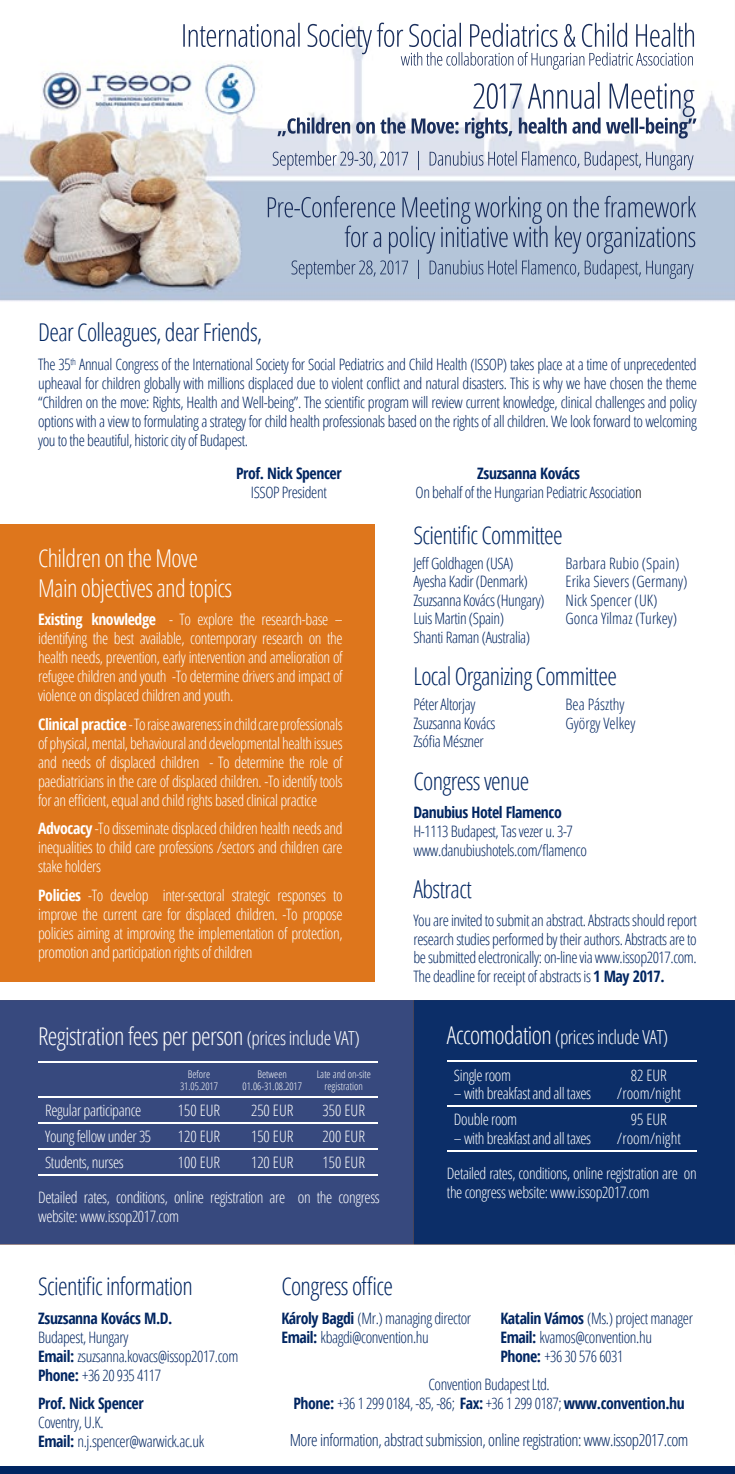
<style>
.page{position:relative;width:735px;height:1474px;background:#fff}
.page>*{position:absolute;margin:0;border:0;box-sizing:border-box;transform-origin:0 0}
.t1{font:300 condensed 24.5px "Open Sans";letter-spacing:-.025em;color:#002561}
.t2{font:300 condensed 24.5px/29.4px "Open Sans";letter-spacing:-.025em;color:#fff}
.t3{font:300 condensed 19.25px "Open Sans";letter-spacing:-.025em;color:#fff}
.t4{font:300 condensed 16.62px "Open Sans";letter-spacing:-.025em;color:#002561}
.t5{font:300 condensed 15.75px/18.9px "Open Sans";letter-spacing:-.025em;color:#002561}
.t6{font:300 condensed 15.75px/18.9px "Open Sans";letter-spacing:-.025em;color:#fff;text-align:justify}
.t7{font:300 condensed 15.75px/18.4px "Open Sans";color:#002561}
.t8{font:700 condensed 15.75px "Open Sans";letter-spacing:-.025em;color:#002561}
.t9{font:300 condensed 15.75px/18.9px "Open Sans";color:#fff;text-align:center}
.t10{font:300 condensed 10.5px/12.6px "Open Sans";color:#fff;text-align:center}
.s1{color:#000}
.s2{font-weight:700}
.s3{font-size:19.25px}
.s4{font-size:24.5px}
</style>
<div class="page">
<img style="left:0;top:22px;width:734px;height:1223px">
<div style="left:0;top:523px;width:375px;height:458px;background:#de761c"></div>
<div style="left:0;top:1000px;width:413px;height:244px;background:#37497e"></div>
<div style="left:413px;top:1000px;width:321px;height:244px;background:#0c2e68"></div>
<hr style="left:38px;top:1061px;width:125px;height:2px;background:#fff">
<hr style="left:163px;top:1061px;width:72px;height:2px;background:#fff">
<hr style="left:235px;top:1061px;width:74px;height:2px;background:#fff">
<hr style="left:309px;top:1061px;width:69px;height:2px;background:#fff">
<hr style="left:38px;top:1096px;width:125px;height:1px;background:#fff">
<hr style="left:163px;top:1096px;width:72px;height:1px;background:#fff">
<hr style="left:235px;top:1096px;width:74px;height:1px;background:#fff">
<hr style="left:309px;top:1096px;width:69px;height:1px;background:#fff">
<hr style="left:38px;top:1122px;width:125px;height:1px;background:#fff">
<hr style="left:163px;top:1122px;width:72px;height:1px;background:#fff">
<hr style="left:235px;top:1122px;width:74px;height:1px;background:#fff">
<hr style="left:309px;top:1122px;width:69px;height:1px;background:#fff">
<hr style="left:38px;top:1148px;width:125px;height:1px;background:#fff">
<hr style="left:163px;top:1148px;width:72px;height:1px;background:#fff">
<hr style="left:235px;top:1148px;width:74px;height:1px;background:#fff">
<hr style="left:309px;top:1148px;width:69px;height:1px;background:#fff">
<hr style="left:38px;top:1174px;width:125px;height:1px;background:#fff">
<hr style="left:163px;top:1174px;width:72px;height:1px;background:#fff">
<hr style="left:235px;top:1174px;width:74px;height:1px;background:#fff">
<hr style="left:309px;top:1174px;width:69px;height:1px;background:#fff">
<hr style="left:446px;top:1060px;width:154px;height:2px;background:#fff">
<hr style="left:600px;top:1060px;width:96px;height:2px;background:#fff">
<hr style="left:446px;top:1105px;width:154px;height:2px;background:#fff">
<hr style="left:600px;top:1105px;width:96px;height:2px;background:#fff">
<hr style="left:446px;top:1150px;width:154px;height:2px;background:#fff">
<hr style="left:600px;top:1150px;width:96px;height:2px;background:#fff">
<div style="left:0;top:1466px;width:734px;height:7px;background:#002561"></div>
<hr style="left:0;top:1465px;width:734px;height:2px;background:#002561">
<h1 class="t1" style="left:38px;top:315px;width:225px">Dear Colleagues, dear Friends,</h1>
<p class="t5" style="left:38px;top:354px;width:660px;text-align:justify">The 35<sup>th</sup> Annual Congress of the International Society for Social Pediatrics and Child Health (ISSOP) takes place at a time of unprecedented upheaval for children globally with millions displaced due to violent conflict and natural disasters. This is why we have chosen the theme “Children on the move: Rights, Health and Well-being”. The scientific program will review current knowledge, clinical challenges and policy options with a view to formulating a strategy for child health professionals based on the rights of all children. We look forward to welcoming you to the beautiful, historic city of Budapest.</p>
<p class="t8" style="left:236px;top:462px;width:107px">Prof. Nick Spencer</p>
<p class="t8" style="left:477px;top:462px;width:104px">Zsuzsanna Kovács</p>
<p class="t5" style="left:251px;top:482px;width:77px">ISSOP President</p>
<p class="t5" style="left:415px;top:482px;width:227px">On behalf of the Hungarian Pediatric Associatio<span class="s1">n</span></p>
<h1 class="t2" style="left:38px;top:543px;width:195px">Children on the Move<br>Main objectives and topics</h1>
<p class="t6" style="left:38px;top:609px;width:306px"><span class="s2">Existing knowledge</span> - To explore the research-base – identifying the best available, contemporary research on the health needs, prevention, early intervention and amelioration of refugee children and youth -To determine drivers and impact of violence on displaced children and youth.</p>
<p class="t6" style="left:38px;top:714px;width:306px"><span class="s2">Clinical practice</span> - To raise awareness in child care professionals of physical, mental, behavioural and developmental health issues and needs of displaced children - To determine the role of paediatricians in the care of displaced children. -To identify tools for an efficient, equal and child rights based clinical practice</p>
<p class="t6" style="left:38px;top:818px;width:306px"><span class="s2">Advocacy</span> -To disseminate displaced children health needs and inequalities to child care professions /sectors and children care stake holders</p>
<p class="t6" style="left:38px;top:885px;width:306px"><span class="s2">Policies</span> -To develop inter-sectoral strategic responses to improve the current care for displaced children. -To propose policies aiming at improving the implementation of protection, promotion and participation rights of children</p>
<h1 class="t2" style="left:38px;top:1020px;width:323px">Registration fees per person <span class="s3">(prices include VAT)</span></h1>
<p class="t10" style="left:180px;top:1067px;width:39px">Before<br>31.05.2017</p>
<p class="t10" style="left:242px;top:1067px;width:61px">Between<br>01.06-31.08.2017</p>
<p class="t10" style="left:316px;top:1067px;width:56px">Late and on-site registration</p>
<p class="t6" style="left:45px;top:1100px;width:98px">Regular participance</p>
<p class="t6" style="left:178px;top:1100px;width:44px">150 EUR</p>
<p class="t6" style="left:251px;top:1100px;width:44px">250 EUR</p>
<p class="t6" style="left:322px;top:1100px;width:44px">350 EUR</p>
<p class="t6" style="left:45px;top:1126px;width:107px">Young fellow under 35</p>
<p class="t6" style="left:178px;top:1126px;width:44px">120 EUR</p>
<p class="t6" style="left:251px;top:1126px;width:44px">150 EUR</p>
<p class="t6" style="left:322px;top:1126px;width:44px">200 EUR</p>
<p class="t6" style="left:45px;top:1152px;width:80px">Students, nurses</p>
<p class="t6" style="left:178px;top:1152px;width:44px">100 EUR</p>
<p class="t6" style="left:251px;top:1152px;width:44px">120 EUR</p>
<p class="t6" style="left:38px;top:1144px;width:343px;line-height:34.5px;text-indent:284px">150 EUR<br>Detailed rates, conditions, online registration are on the congress</p>
<p class="t6" style="left:38px;top:1205px;width:142px">website: www.issop2017.com</p>
<h1 class="t1" style="left:413px;top:518px;width:151px">Scientific Committee</h1>
<p class="t5" style="left:413px;top:553px;width:133px;line-height:18.4px">Jeff Goldhagen (USA)<br>Ayesha Kadir (Denmark)<br>Zsuzsanna Kovács (Hungary)<br>Luis Martin (Spain)<br>Shanti Raman (Australia)</p>
<p class="t7" style="left:565px;top:553px;width:123px">Barbara Rubio (Spain)<br>Erika Sievers (Germany)<br>Nick Spencer (UK)<br>Gonca Yilmaz (Turkey)</p>
<h1 class="t1" style="left:413px;top:659px;width:205px">Local Organizing Committee</h1>
<p class="t5" style="left:413px;top:694px;width:84px;line-height:18.4px">Péter Altorjay<br>Zsuzsanna Kovács<br>Zsófia Mészner</p>
<p class="t7" style="left:565px;top:694px;width:71px">Bea Pászthy<br>György Velkey</p>
<h1 class="t1" style="left:413px;top:764px;width:117px">Congress venue</h1>
<p class="t8" style="left:413px;top:801px;width:150px">Danubius Hotel Flamenco</p>
<p class="t5" style="left:413px;top:821px;width:175px">H-1113 Budapest, Tas vezer u. 3-7 www.danubiushotels.com/flamenco</p>
<h1 class="t1" style="left:413px;top:872px;width:60px">Abstract</h1>
<p class="t5" style="left:413px;top:911px;width:285px;line-height:18.4px;text-align:justify">You are invited to submit an abstract. Abstracts should report research studies performed by their authors. Abstracts are to be submitted electronically: on-line via www.issop2017.com.<br>The deadline for receipt of abstracts is <span class="s2">1 May 2017.</span></p>
<p class="t3" style="left:446px;top:1023px;width:223px"><span class="s4">Accomodation</span> (prices include VAT)</p>
<p class="t6" style="left:453px;top:1064px;width:59px">Single room</p>
<p class="t6" style="left:453px;top:1083px;width:139px">– with breakfast and all taxes</p>
<p class="t9" style="left:616px;top:1064px;width:65px">82 EUR /room/night</p>
<p class="t6" style="left:453px;top:1109px;width:65px">Double room</p>
<p class="t6" style="left:453px;top:1128px;width:139px">– with breakfast and all taxes</p>
<p class="t9" style="left:616px;top:1109px;width:65px">95 EUR /room/night</p>
<p class="t6" style="left:446px;top:1163px;width:251px">Detailed rates, conditions, online registration are on the congress website: www.issop2017.com</p>
<h1 class="t1" style="left:38px;top:1269px;width:156px">Scientific information</h1>
<p class="t8" style="left:38px;top:1306px;width:136px">Zsuzsanna Kovács M.D.</p>
<p class="t5" style="left:38px;top:1326px;width:201px">Budapest, Hungary<br><span class="s2">Email:</span> zsuzsanna.kovacs@issop2017.com<br><span class="s2">Phone:</span> +36 20 935 4117</p>
<p class="t8" style="left:38px;top:1392px;width:107px">Prof. Nick Spencer</p>
<p class="t5" style="left:38px;top:1412px;width:167px">Coventry, U.K.<br><span class="s2">Email:</span> n.j.spencer@warwick.ac.uk</p>
<h1 class="t1" style="left:281px;top:1269px;width:113px">Congress office</h1>
<p class="t5" style="left:281px;top:1307px;width:191px"><span class="s2">Károly Bagdi</span> (Mr.) managing director</p>
<p class="t5" style="left:500px;top:1307px;width:194px"><span class="s2">Katalin Vámos</span> (Ms.) project manager</p>
<p class="t5" style="left:281px;top:1326px;width:149px"><span class="s2">Email:</span> kbagdi@convention.hu</p>
<p class="t5" style="left:500px;top:1326px;width:153px"><span class="s2">Email:</span> kvamos@convention.hu<br><span class="s2">Phone:</span> +36 30 576 6031</p>
<p class="t5" style="left:293px;top:1374px;width:392px;text-align:center">Convention Budapest Ltd.<br><span class="s2">Phone:</span> +36 1 299 0184, -85, -86; <span class="s2">Fax:</span> +36 1 299 0187; <span class="s2">www.convention.hu</span></p>
<p class="t4" style="left:289px;top:1428px;width:400px">More information, abstract submission, online registration: www.issop2017.com</p>
</div>
